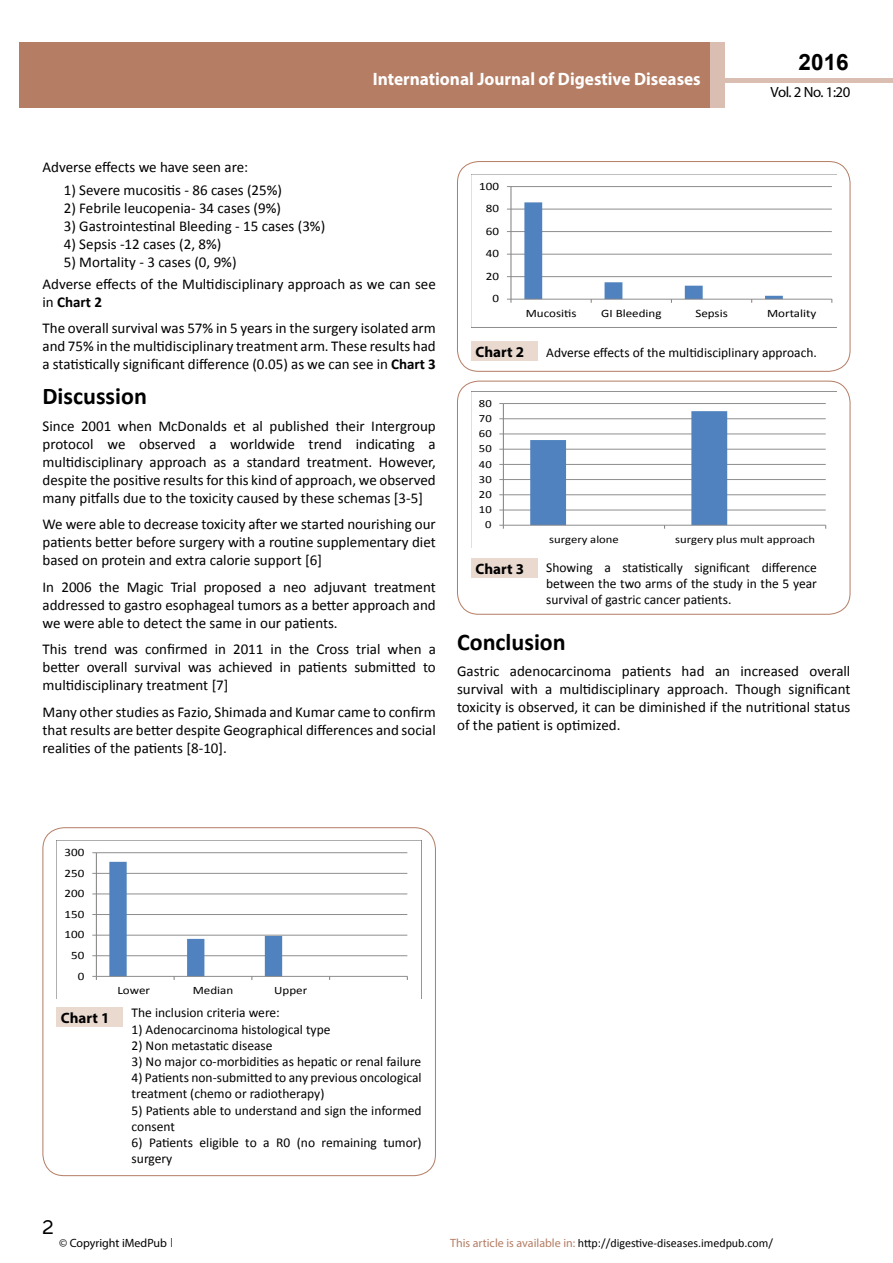
<style>
.page{position:relative;width:893px;height:1263px;background:#fff}
.page>*{position:absolute;margin:0;border:0;box-sizing:border-box;transform-origin:0 0}
.t1{font:25.5px "Tunga";color:#000}
.t2{font:700 24px "Calibri";color:#000}
.t3{font:700 22.5px "Arial";color:#000}
.t4{font:700 18px "Myriad Pro";color:#fff;scale:.96 1}
.t5{font:15px/18px "Calibri";color:#000;text-align:justify}
.t6{font:700 15px "Myriad Pro";color:#000}
.t7{font:14.85px "Myriad Pro";letter-spacing:-.03em;color:#000}
.t8{font:13.5px/16.2px "Calibri";color:#000}
.t9{font:12px "Calibri";color:#000}
.t10{font:12px "Myriad Pro";color:#000}
.t11{font:11.25px "Calibri";color:#010101;scale:1.15 1}
.t12{font:10.95px "Calibri";color:#010101;scale:1.15 1}
.s1{font-weight:700}
.s2{font-family:"Tunga"}
.s3{font-family:"Myriad Pro";color:#b47d64}
</style>
<div class="page">
<hr style="left:725px;top:78px;width:168px;height:4px;background:#d9beb1">
<div style="left:19px;top:42px;width:690px;height:66px;background:#b47d64"></div>
<div style="left:709px;top:42px;width:16px;height:66px;background:#d9beb1"></div>
<svg style="left:57px;top:840px;width:365px;height:159px"></svg>
<div style="left:57px;top:1007px;width:66px;height:20px;background:#e9d9cf"></div>
<div style="left:457px;top:161px;width:393px;height:211px;border:1px solid #b47d64;border-radius:21px"></div>
<svg style="left:471px;top:174px;width:365px;height:153px"></svg>
<div style="left:471px;top:341px;width:67px;height:20px;background:#e9d9cf"></div>
<div style="left:457px;top:381px;width:393px;height:234px;border:1px solid #b47d64;border-radius:21px"></div>
<svg style="left:471px;top:391px;width:365px;height:157px"></svg>
<div style="left:471px;top:558px;width:67px;height:20px;background:#e9d9cf"></div>
<p class="t4" style="left:373px;top:67px;width:343px">International Journal of Digestive Diseases</p>
<p class="t4" style="left:585px;top:74px;width:128px">ISSN 1698-9465</p>
<h3 class="t3" style="left:799px;top:47px;width:52px">2016</h3>
<p class="t7" style="left:771px;top:83px;width:81px">Vol. 2 No. 1:20</p>
<p class="t5" style="left:43px;top:158px;width:207px">Adverse effects we have seen are:</p>
<p class="t5" style="left:64px;top:181px;width:220px">1) Severe mucositis - 86 cases (25%)</p>
<p class="t5" style="left:64px;top:199px;width:219px">2) Febrile leucopenia- 34 cases (9%)</p>
<p class="t5" style="left:64px;top:217px;width:263px">3) Gastrointestinal Bleeding - 15 cases (3%)</p>
<p class="t5" style="left:64px;top:235px;width:159px">4) Sepsis -12 cases (2, 8%)</p>
<p class="t5" style="left:43px;top:251px;width:395px;line-height:22.2px;text-indent:21px">5) Mortality - 3 cases (0, 9%)<br>Adverse effects of the Multidisciplinary approach as we can see</p>
<p class="t5" style="left:43px;top:289px;width:395px;line-height:26.5px">in <span class="s1">Chart 2<br></span>The overall survival was 57% in 5 years in the surgery isolated arm</p>
<p class="t5" style="left:43px;top:337px;width:395px">and 75% in the multidisciplinary treatment arm. These results had a statistically significant difference (0.05) as we can see in <span class="s1">Chart 3</span></p>
<h2 class="t2" style="left:43px;top:381px;width:106px">Discussion</h2>
<p class="t5" style="left:43px;top:417px;width:395px">Since 2001 when McDonalds et al published their Intergroup protocol we observed a worldwide trend indicating a multidisciplinary approach as a standard treatment. However, despite the positive results for this kind of approach, we observed many pitfalls due to the toxicity caused by these schemas [3-5]</p>
<p class="t5" style="left:43px;top:515px;width:395px">We were able to decrease toxicity after we started nourishing our patients better before surgery with a routine supplementary diet based on protein and extra calorie support [6]</p>
<p class="t5" style="left:43px;top:578px;width:395px">In 2006 the Magic Trial proposed a neo adjuvant treatment addressed to gastro esophageal tumors as a better approach and we were able to detect the same in our patients.</p>
<p class="t5" style="left:43px;top:640px;width:395px">This trend was confirmed in 2011 in the Cross trial when a better overall survival was achieved in patients submitted to multidisciplinary treatment [7]</p>
<p class="t5" style="left:43px;top:703px;width:395px">Many other studies as Fazio, Shimada and Kumar came to confirm that results are better despite Geographical differences and social realities of the patients [8-10].</p>
<p class="t11" style="left:479px;top:179px;width:19px">100</p>
<p class="t11" style="left:486px;top:202px;width:13px">80</p>
<p class="t11" style="left:486px;top:224px;width:13px">60</p>
<p class="t11" style="left:486px;top:247px;width:13px">40</p>
<p class="t11" style="left:486px;top:269px;width:13px">20</p>
<p class="t11" style="left:492px;top:292px;width:7px">0</p>
<p class="t11" style="left:526px;top:306px;width:46px">Mucositis</p>
<p class="t11" style="left:601px;top:306px;width:54px">GI Bleeding</p>
<p class="t11" style="left:695px;top:306px;width:30px">Sepsis</p>
<p class="t11" style="left:767px;top:306px;width:44px">Mortality</p>
<p class="t6" style="left:476px;top:342px;width:50px">Chart 2</p>
<p class="t8" style="left:546px;top:345px;width:272px">Adverse effects of the multidisciplinary approach.</p>
<p class="t12" style="left:479px;top:396px;width:13px">80</p>
<p class="t12" style="left:479px;top:411px;width:13px">70</p>
<p class="t12" style="left:479px;top:427px;width:13px">60</p>
<p class="t12" style="left:479px;top:442px;width:13px">50</p>
<p class="t12" style="left:479px;top:457px;width:13px">40</p>
<p class="t12" style="left:479px;top:472px;width:13px">30</p>
<p class="t12" style="left:479px;top:487px;width:13px">20</p>
<p class="t12" style="left:479px;top:503px;width:13px">10</p>
<p class="t12" style="left:485px;top:518px;width:7px">0</p>
<p class="t12" style="left:549px;top:532px;width:62px">surgery alone</p>
<p class="t12" style="left:675px;top:532px;width:123px">surgery plus mult approach</p>
<p class="t6" style="left:476px;top:559px;width:50px">Chart 3</p>
<p class="t8" style="left:546px;top:559px;width:272px;text-align:justify">Showing a statistically significant difference between the two arms of the study in the 5 year survival of gastric cancer patients.</p>
<h2 class="t2" style="left:457px;top:626px;width:110px">Conclusion</h2>
<p class="t5" style="left:457px;top:662px;width:395px">Gastric adenocarcinoma patients had an increased overall survival with a multidisciplinary approach. Though significant toxicity is observed, it can be diminished if the nutritional status of the patient is optimized.</p>
<p class="t11" style="left:65px;top:845px;width:19px">300</p>
<p class="t11" style="left:65px;top:866px;width:19px">250</p>
<p class="t11" style="left:65px;top:886px;width:19px">200</p>
<p class="t11" style="left:65px;top:907px;width:19px">150</p>
<p class="t11" style="left:65px;top:927px;width:19px">100</p>
<p class="t11" style="left:71px;top:948px;width:13px">50</p>
<p class="t11" style="left:78px;top:969px;width:7px">0</p>
<p class="t11" style="left:118px;top:983px;width:30px">Lower</p>
<p class="t11" style="left:193px;top:983px;width:37px">Median</p>
<p class="t11" style="left:274px;top:983px;width:30px">Upper</p>
<p class="t6" style="left:61px;top:1008px;width:50px">Chart 1</p>
<p class="t8" style="left:132px;top:1005px;width:150px">The inclusion criteria were:</p>
<p class="t8" style="left:132px;top:1021px;width:200px">1) Adenocarcinoma histological type</p>
<p class="t8" style="left:132px;top:1037px;width:142px">2) Non metastatic disease</p>
<p class="t8" style="left:132px;top:1053px;width:291px">3) No major co-morbidities as hepatic or renal failure</p>
<p class="t8" style="left:132px;top:1069px;width:292px">4) Patients non-submitted to any previous oncological treatment (chemo or radiotherapy)</p>
<p class="t8" style="left:132px;top:1102px;width:292px">5) Patients able to understand and sign the informed consent</p>
<p class="t8" style="left:132px;top:1134px;width:292px">6) Patients eligible to a R0 (no remaining tumor) surgery</p>
<h1 class="t1" style="left:42px;top:1210px;width:13px">2</h1>
<p class="t10" style="left:59px;top:1235px;width:115px">© Copyright iMedPub <span class="s2">|</span></p>
<p class="t9" style="left:450px;top:1235px;width:324px"><span class="s3">This article is available in:</span> http://digestive-diseases.imedpub.com/</p>
</div>
